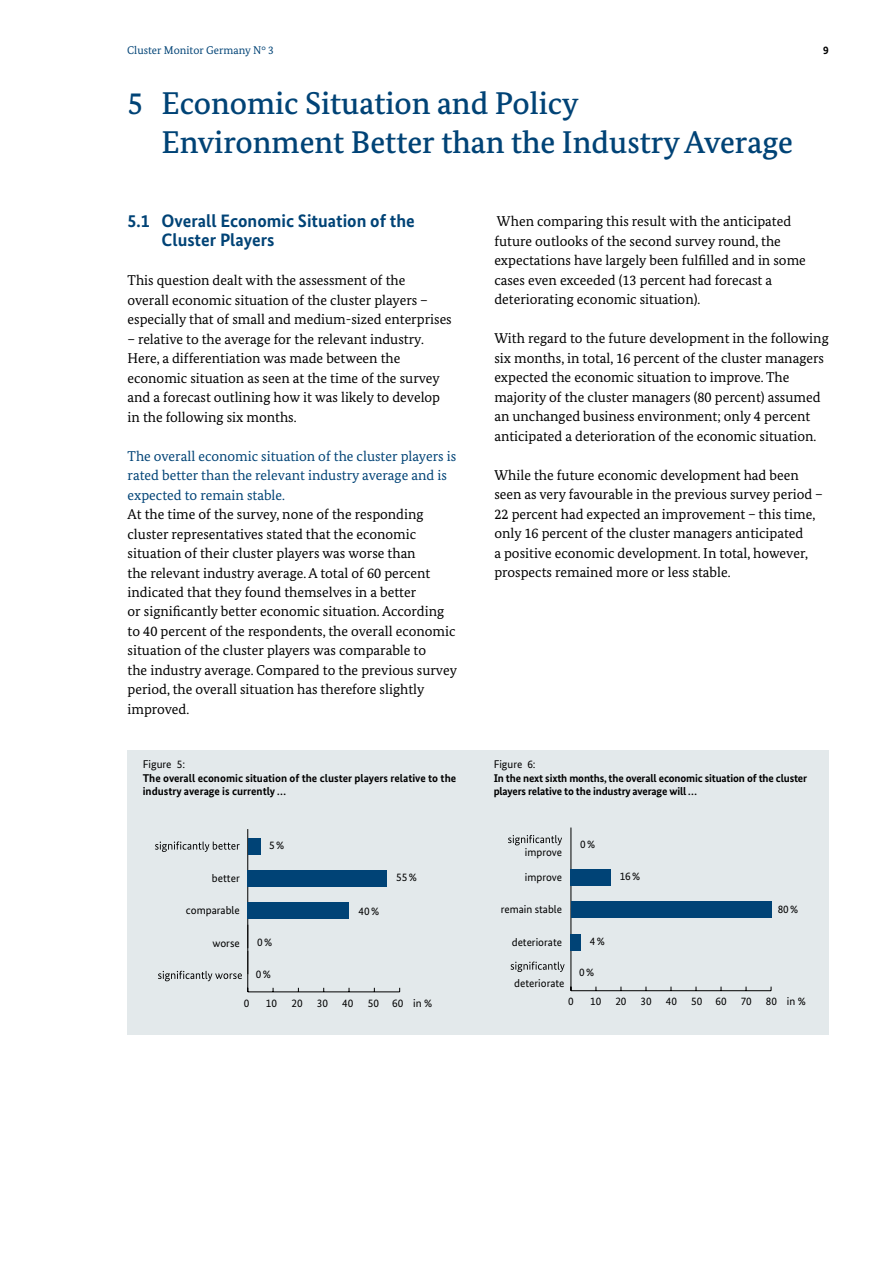
<style>
.page{position:relative;width:893px;height:1263px;background:#fff}
.page>*{position:absolute;margin:0;border:0;box-sizing:border-box;transform-origin:0 0}
.t1{font:500 31.5px/39px "Bundes Serif";color:#004376}
.t2{font:700 18px/19.5px "Bundes Sans";color:#004376}
.t3{font:14.25px/19.5px "Bundes Serif";color:#000}
.t4{font:14.25px/19.5px "Bundes Serif";color:#004376}
.t5{font:700 11.25px/13.5px "Bundes Sans";letter-spacing:-.015em;color:#000}
.t6{font:11.25px/24.3px "Bundes Sans";color:#000}
.t7{font:11.25px "Bundes Serif";color:#004376}
.s1{font-weight:400}
</style>
<div class="page">
<div style="left:128px;top:750px;width:701px;height:284px;background:#e3e9eb"></div>
<svg style="left:155px;top:841px;width:85px;height:11px"></svg>
<hr style="left:248px;top:991px;width:152px;height:1px;background:#000">
<hr style="left:247px;top:829px;width:1px;height:163px;background:#000">
<svg style="left:158px;top:925px;width:90px;height:56px"></svg>
<div style="left:248px;top:903px;width:101px;height:16px;background:#004376"></div>
<div style="left:248px;top:870px;width:139px;height:16px;background:#004376"></div>
<div style="left:248px;top:838px;width:12px;height:16px;background:#004376"></div>
<svg style="left:508px;top:835px;width:54px;height:10px"></svg>
<svg style="left:511px;top:961px;width:54px;height:11px"></svg>
<hr style="left:571px;top:990px;width:200px;height:1px;background:#000">
<hr style="left:571px;top:827px;width:1px;height:164px;background:#000">
<div style="left:571px;top:934px;width:10px;height:16px;background:#004376"></div>
<div style="left:571px;top:901px;width:200px;height:17px;background:#004376"></div>
<div style="left:571px;top:869px;width:40px;height:16px;background:#004376"></div>
<p class="t7" style="left:127px;top:43px;width:148px">Cluster Monitor Germany N° 3</p>
<p class="t5" style="left:823px;top:43px;width:7px">9</p>
<h2 class="t1" style="left:162px;top:84px;width:633px;text-indent:-34px">5 Economic Situation and Policy<br>Environment Better than the Industry Average</h2>
<h3 class="t2" style="left:162px;top:210px;width:255px;text-indent:-34px">5.1 Overall Economic Situation of the<br>Cluster Players</h3>
<p class="t3" style="left:128px;top:270px;width:326px">This question dealt with the assessment of the<br>overall economic situation of the cluster players – especially that of small and medium-sized enterprises</p>
<p class="t3" style="left:128px;top:329px;width:314px">– relative to the average for the relevant industry.<br>Here, a differentiation was made between the economic situation as seen at the time of the survey and a forecast outlining how it was likely to develop in the following six months.</p>
<h4 class="t4" style="left:128px;top:446px;width:330px">The overall economic situation of the cluster players is rated better than the relevant industry average and is expected to remain stable.</h4>
<p class="t3" style="left:128px;top:504px;width:331px">At the time of the survey, none of the responding cluster representatives stated that the economic situation of their cluster players was worse than<br>the relevant industry average. A total of 60 percent indicated that they found themselves in a better<br>or significantly better economic situation. According to 40 percent of the respondents, the overall economic situation of the cluster players was comparable to<br>the industry average. Compared to the previous survey period, the overall situation has therefore slightly improved.</p>
<p class="t3" style="left:494px;top:212px;width:313px">When comparing this result with the anticipated future outlooks of the second survey round, the expectations have largely been fulfilled and in some cases even exceeded (13 percent had forecast a deteriorating economic situation).</p>
<p class="t3" style="left:494px;top:329px;width:336px">With regard to the future development in the following six months, in total, 16 percent of the cluster managers expected the economic situation to improve. The majority of the cluster managers (80 percent) assumed an unchanged business environment; only 4 percent anticipated a deterioration of the economic situation.</p>
<p class="t3" style="left:494px;top:465px;width:330px">While the future economic development had been seen as very favourable in the previous survey period – 22 percent had expected an improvement – this time, only 16 percent of the cluster managers anticipated<br>a positive economic development. In total, however, prospects remained more or less stable.</p>
<p class="t5" style="left:143px;top:757px;width:315px"><span class="s1">Figure 5:<br></span>The overall economic situation of the cluster players relative to the industry average is currently …</p>
<p class="t5" style="left:494px;top:757px;width:315px"><span class="s1">Figure 6:<br></span>In the next sixth months, the overall economic situation of the cluster players relative to the industry average will …</p>
<p class="t6" style="left:212px;top:865px;width:29px">better</p>
<p class="t6" style="left:186px;top:898px;width:55px">comparable</p>
<p class="t6" style="left:212px;top:931px;width:29px">worse</p>
<p class="t6" style="left:269px;top:833px;width:17px">5 %</p>
<p class="t6" style="left:257px;top:930px;width:17px">0 %</p>
<p class="t6" style="left:256px;top:962px;width:17px">0 %</p>
<p class="t6" style="left:358px;top:898px;width:22px">40 %</p>
<p class="t6" style="left:396px;top:864px;width:22px">55 %</p>
<p class="t6" style="left:525px;top:840px;width:39px">improve improve</p>
<p class="t6" style="left:501px;top:897px;width:63px">remain stable</p>
<p class="t6" style="left:512px;top:930px;width:52px">deteriorate</p>
<p class="t6" style="left:514px;top:971px;width:52px">deteriorate</p>
<p class="t6" style="left:580px;top:832px;width:17px">0 %</p>
<p class="t6" style="left:590px;top:929px;width:17px">4 %</p>
<p class="t6" style="left:579px;top:960px;width:17px">0 %</p>
<p class="t6" style="left:620px;top:864px;width:22px">16 %</p>
<p class="t6" style="left:778px;top:896px;width:22px">80 %</p>
<p class="t6" style="left:244px;top:991px;width:7px">0</p>
<p class="t6" style="left:266px;top:991px;width:13px">10</p>
<p class="t6" style="left:291px;top:991px;width:13px">20</p>
<p class="t6" style="left:317px;top:991px;width:13px">30</p>
<p class="t6" style="left:342px;top:991px;width:13px">40</p>
<p class="t6" style="left:368px;top:991px;width:66px">50 60 in %</p>
<p class="t6" style="left:568px;top:989px;width:7px">0</p>
<p class="t6" style="left:590px;top:989px;width:13px">10</p>
<p class="t6" style="left:615px;top:989px;width:13px">20</p>
<p class="t6" style="left:641px;top:989px;width:13px">30</p>
<p class="t6" style="left:666px;top:989px;width:13px">40</p>
<p class="t6" style="left:691px;top:989px;width:37px">50 60</p>
<p class="t6" style="left:741px;top:989px;width:13px">70</p>
<p class="t6" style="left:766px;top:989px;width:42px">80 in %</p>
</div>
